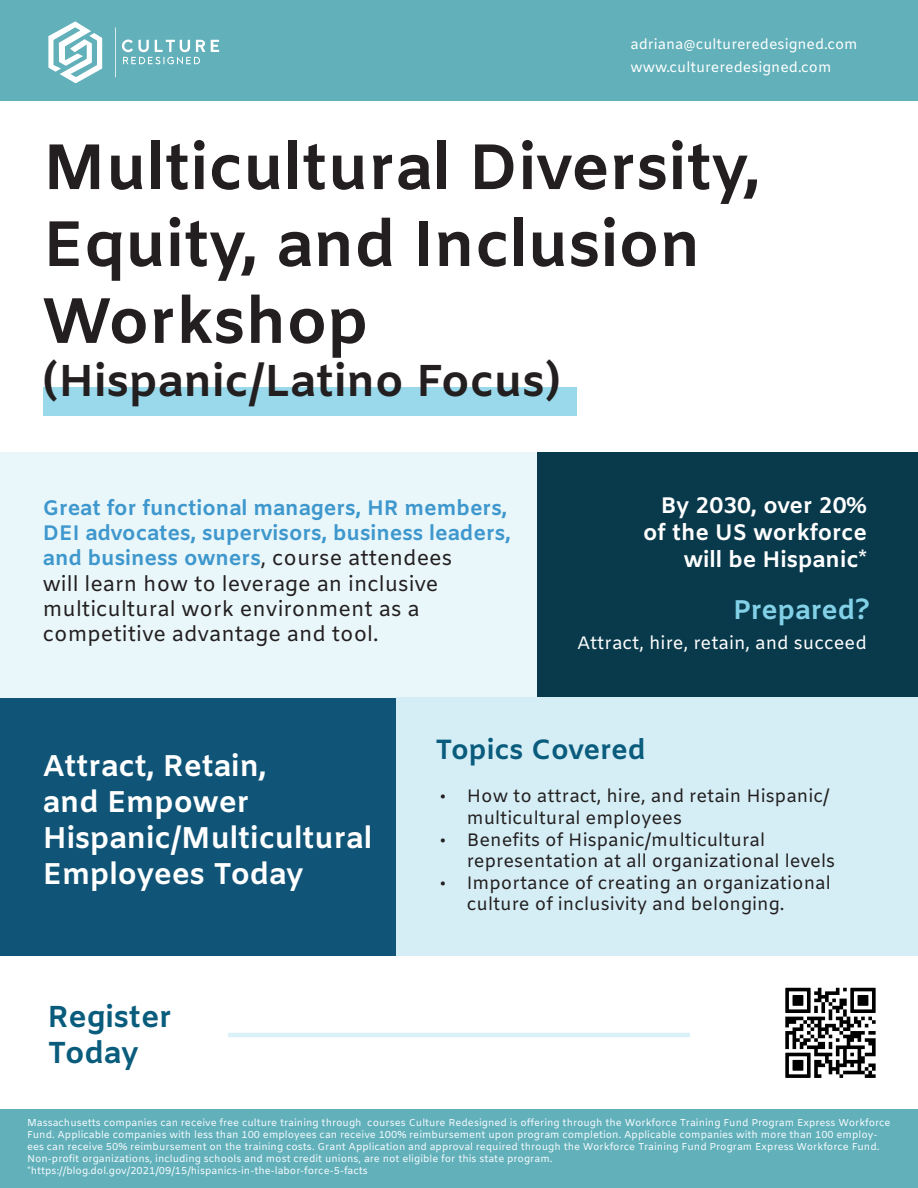
<style>
.page{position:relative;width:918px;height:1188px;background:#fff}
.page>*{position:absolute;margin:0;border:0;box-sizing:border-box;transform-origin:0 0}
.t1{font:700 64.05px/76.9px "Amiko";color:#231f20}
.t2{font:700 44.7px "Amiko";color:#231f20}
.t3{font:700 30.3px/36.5px "Amiko";letter-spacing:-.005em;color:#0a5c7d}
.t4{font:700 30px/36px "Amiko";color:#fff}
.t5{font:700 27.75px "Amiko";color:#0a5c7d}
.t6{font:700 27px "Amiko";color:#83d1e7}
.t7{font:700 22.5px/27px "Amiko";color:#fff;text-align:right}
.t8{font:21px/25.2px "Amiko";color:#231f20}
.t9{font:18px/21.6px "Amiko";color:#231f20}
.t10{font:18px "Amiko";color:#fff}
.t11{font:14.25px "Amiko";color:#fff}
.t12{font:10.05px/12px "Amiko";color:#f6fbfe}
.s1{font-weight:700;color:#3e97cd}
</style>
<div class="page">
<div style="left:536px;top:452px;width:382px;height:245px;background:#093a4c"></div>
<div style="left:0;top:697px;width:396px;height:259px;background:#105577"></div>
<div style="left:0;top:1110px;width:918px;height:78px;background:#61b0ba"></div>
<div style="left:0;top:452px;width:536px;height:245px;background:#e9f7fa"></div>
<div style="left:396px;top:697px;width:522px;height:259px;background:#d5eef6"></div>
<div style="left:43px;top:387px;width:533px;height:29px;background:#99d9eb"></div>
<div style="left:0;top:0;width:918px;height:101px;background:#61b0ba"></div>
<svg style="left:48px;top:21px;width:54px;height:62px"></svg>
<svg style="left:115px;top:27px;width:1px;height:50px"></svg>
<svg style="left:122px;top:39px;width:97px;height:26px"></svg>
<img style="left:785px;top:988px;width:91px;height:90px">
<hr style="left:228px;top:1033px;width:462px;height:4px;background:#dbf1f8">
<p class="t11" style="left:631px;top:36px;width:229px">adriana@cultureredesigned.com</p>
<p class="t11" style="left:631px;top:59px;width:202px">www.cultureredesigned.com</p>
<p class="t1" style="left:43px;top:134px;width:719px">Multicultural Diversity,<br>Equity, and Inclusion<br>Workshop</p>
<p class="t2" style="left:43px;top:355px;width:519px">(Hispanic/Latino Focus)</p>
<p class="t8" style="left:43px;top:497px;width:469px"><span class="s1">Great for functional managers, HR members, DEI advocates, supervisors, business leaders, and business owners</span>, course attendees<br>will learn how to leverage an inclusive multicultural work environment as a competitive advantage and tool.</p>
<p class="t7" style="left:643px;top:494px;width:225px">By 2030, over 20% of the US workforce will be Hispanic*</p>
<p class="t6" style="left:733px;top:594px;width:138px">Prepared?</p>
<p class="t10" style="left:577px;top:632px;width:291px">Attract, hire, retain, and succeed</p>
<p class="t4" style="left:43px;top:750px;width:225px">Attract, Retain,</p>
<p class="t4" style="left:43px;top:786px;width:208px">and Empower</p>
<p class="t4" style="left:43px;top:822px;width:331px">Hispanic/Multicultural<br>Employees Today</p>
<p class="t3" style="left:48px;top:1001px;width:126px">Register<br>Today</p>
<p class="t5" style="left:435px;top:733px;width:212px">Topics Covered</p>
<p class="t9" style="left:467px;top:787px;width:364px;text-indent:-27px">• How to attract, hire, and retain Hispanic/ multicultural employees</p>
<p class="t9" style="left:467px;top:830px;width:370px;text-indent:-27px">• Benefits of Hispanic/multicultural representation at all organizational levels</p>
<p class="t9" style="left:467px;top:873px;width:365px;text-indent:-27px">• Importance of creating an organizational culture of inclusivity and belonging.</p>
<p class="t12" style="left:27px;top:1117px;width:865px">Massachusetts companies can receive free culture training through courses Culture Redesigned is offering through the Workforce Training Fund Program Express Workforce Fund. Applicable companies with less than 100 employees can receive 100% reimbursement upon program completion. Applicable companies with more than 100 employ&shy;ees can receive 50% reimbursement on the training costs. Grant Application and approval required through the Workforce Training Fund Program Express Workforce Fund.<br>Non-profit organizations, including schools and most credit unions, are not eligible for this state program.</p>
<p class="t12" style="left:27px;top:1166px;width:342px">*https://blog.dol.gov/2021/09/15/hispanics-in-the-labor-force-5-facts</p>
</div>
